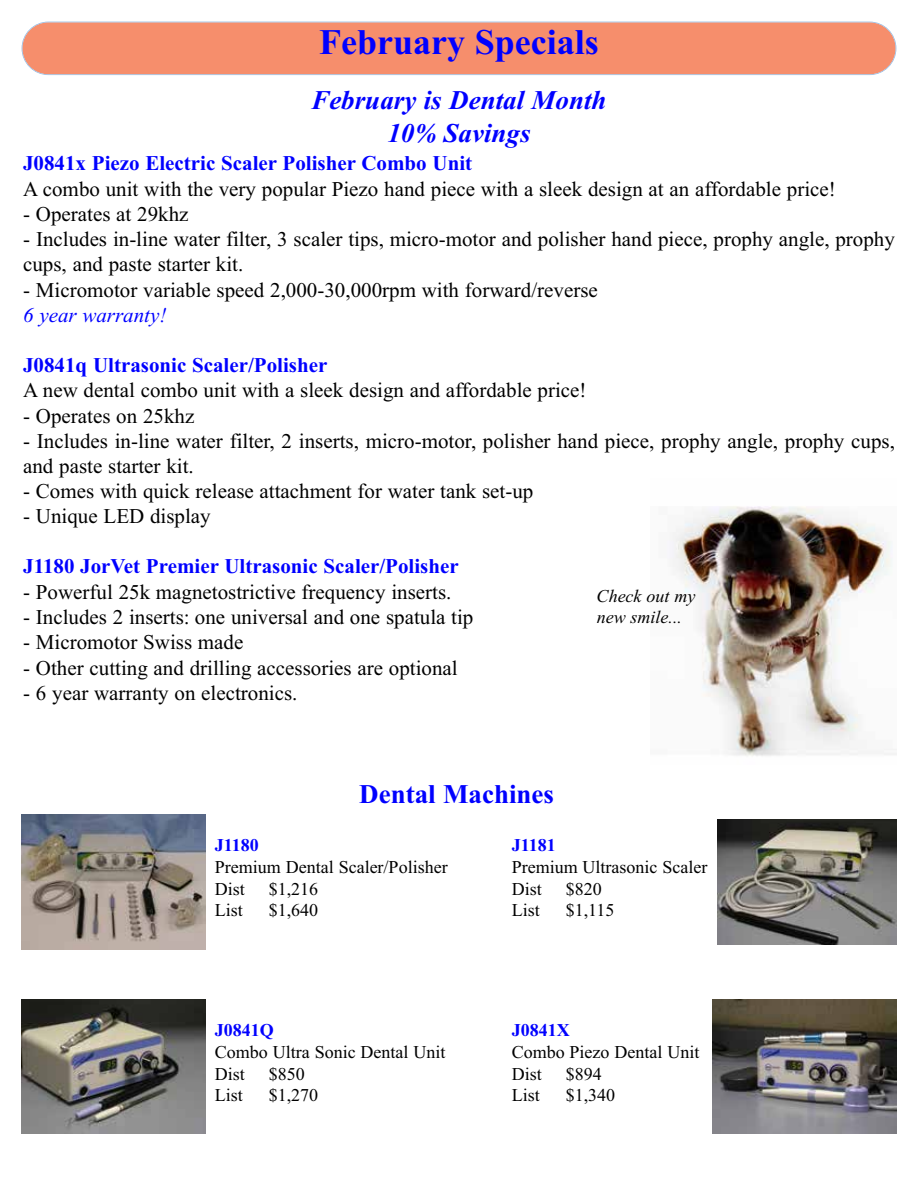
<style>
.page{position:relative;width:918px;height:1188px;background:#fff}
.page>*{position:absolute;margin:0;border:0;box-sizing:border-box;transform-origin:0 0}
.t1{font:700 36px "Times New Roman";color:#00f}
.t2{font:italic 700 27px/32.4px "Times New Roman";color:#00f;text-align:center}
.t3{font:700 27px "Times New Roman";color:#00f}
.t4{font:21px/25.2px "Times New Roman";color:#000}
.t5{font:700 21px "Times New Roman";color:#00f}
.t6{font:italic 21px "Times New Roman";color:#00f}
.t7{font:18px/21.6px "Times New Roman";color:#000}
.t8{font:700 18px "Times New Roman";color:#00f}
.t9{font:italic 18px/21.6px "Times New Roman";color:#000}
</style>
<div class="page">
<img style="left:22px;top:814px;width:183px;height:135px">
<img style="left:22px;top:999px;width:183px;height:135px">
<img style="left:718px;top:819px;width:178px;height:125px">
<img style="left:713px;top:999px;width:183px;height:135px">
<img style="left:670px;top:506px;width:226px;height:250px">
<div style="left:22px;top:22px;width:874px;height:53px;background:#f68e6c"></div>
<h1 class="t1" style="left:319px;top:16px;width:281px">February Specials</h1>
<p class="t2" style="left:311px;top:83px;width:297px">February is Dental Month<br>10% Savings</p>
<p class="t5" style="left:23px;top:148px;width:451px">J0841x Piezo Electric Scaler Polisher Combo Unit</p>
<p class="t4" style="left:23px;top:175px;width:814px">A combo unit with the very popular Piezo hand piece with a sleek design at an affordable price!</p>
<p class="t4" style="left:23px;top:201px;width:167px">- Operates at 29khz</p>
<p class="t4" style="left:23px;top:226px;width:873px">- Includes in-line water filter, 3 scaler tips, micro-motor and polisher hand piece, prophy angle, prophy cups, and paste starter kit.</p>
<p class="t4" style="left:23px;top:276px;width:576px">- Micromotor variable speed 2,000-30,000rpm with forward/reverse</p>
<p class="t6" style="left:23px;top:300px;width:145px">6 year warranty!</p>
<p class="t5" style="left:23px;top:350px;width:306px">J0841q Ultrasonic Scaler/Polisher</p>
<p class="t4" style="left:23px;top:377px;width:565px">A new dental combo unit with a sleek design and affordable price!</p>
<p class="t4" style="left:23px;top:402px;width:173px">- Operates on 25khz</p>
<p class="t4" style="left:23px;top:427px;width:873px">- Includes in-line water filter, 2 inserts, micro-motor, polisher hand piece, prophy angle, prophy cups, and paste starter kit.</p>
<p class="t4" style="left:23px;top:478px;width:512px">- Comes with quick release attachment for water tank set-up</p>
<p class="t4" style="left:23px;top:503px;width:189px">- Unique LED display</p>
<p class="t5" style="left:23px;top:551px;width:437px">J1180 JorVet Premier Ultrasonic Scaler/Polisher</p>
<p class="t4" style="left:23px;top:579px;width:430px">- Powerful 25k magnetostrictive frequency inserts.</p>
<p class="t4" style="left:23px;top:604px;width:452px">- Includes 2 inserts: one universal and one spatula tip</p>
<p class="t4" style="left:23px;top:629px;width:222px">- Micromotor Swiss made</p>
<p class="t4" style="left:23px;top:654px;width:436px">- Other cutting and drilling accessories are optional</p>
<p class="t4" style="left:23px;top:679px;width:276px">- 6 year warranty on electronics.</p>
<p class="t9" style="left:597px;top:585px;width:102px">Check out my new smile...</p>
<p class="t3" style="left:359px;top:774px;width:196px">Dental Machines</p>
<p class="t8" style="left:215px;top:832px;width:46px">J1180</p>
<p class="t7" style="left:215px;top:856px;width:234px">Premium Dental Scaler/Polisher<br>Dist</p>
<p class="t7" style="left:269px;top:877px;width:51px">$1,216</p>
<p class="t8" style="left:512px;top:832px;width:46px">J1181</p>
<p class="t7" style="left:512px;top:856px;width:197px">Premium Ultrasonic Scaler<br>Dist</p>
<p class="t7" style="left:566px;top:877px;width:37px">$820</p>
<p class="t7" style="left:215px;top:899px;width:30px">List</p>
<p class="t7" style="left:269px;top:899px;width:51px">$1,640</p>
<p class="t7" style="left:512px;top:899px;width:30px">List</p>
<p class="t7" style="left:566px;top:899px;width:50px">$1,115</p>
<p class="t8" style="left:215px;top:1017px;width:61px">J0841Q</p>
<p class="t7" style="left:215px;top:1041px;width:232px">Combo Ultra Sonic Dental Unit<br>Dist</p>
<p class="t7" style="left:269px;top:1062px;width:37px">$850</p>
<p class="t8" style="left:512px;top:1017px;width:59px">J0841X</p>
<p class="t7" style="left:512px;top:1041px;width:189px">Combo Piezo Dental Unit<br>Dist</p>
<p class="t7" style="left:566px;top:1062px;width:37px">$894</p>
<p class="t7" style="left:215px;top:1084px;width:30px">List</p>
<p class="t7" style="left:269px;top:1084px;width:51px">$1,270</p>
<p class="t7" style="left:512px;top:1084px;width:30px">List</p>
<p class="t7" style="left:566px;top:1084px;width:51px">$1,340</p>
</div>
